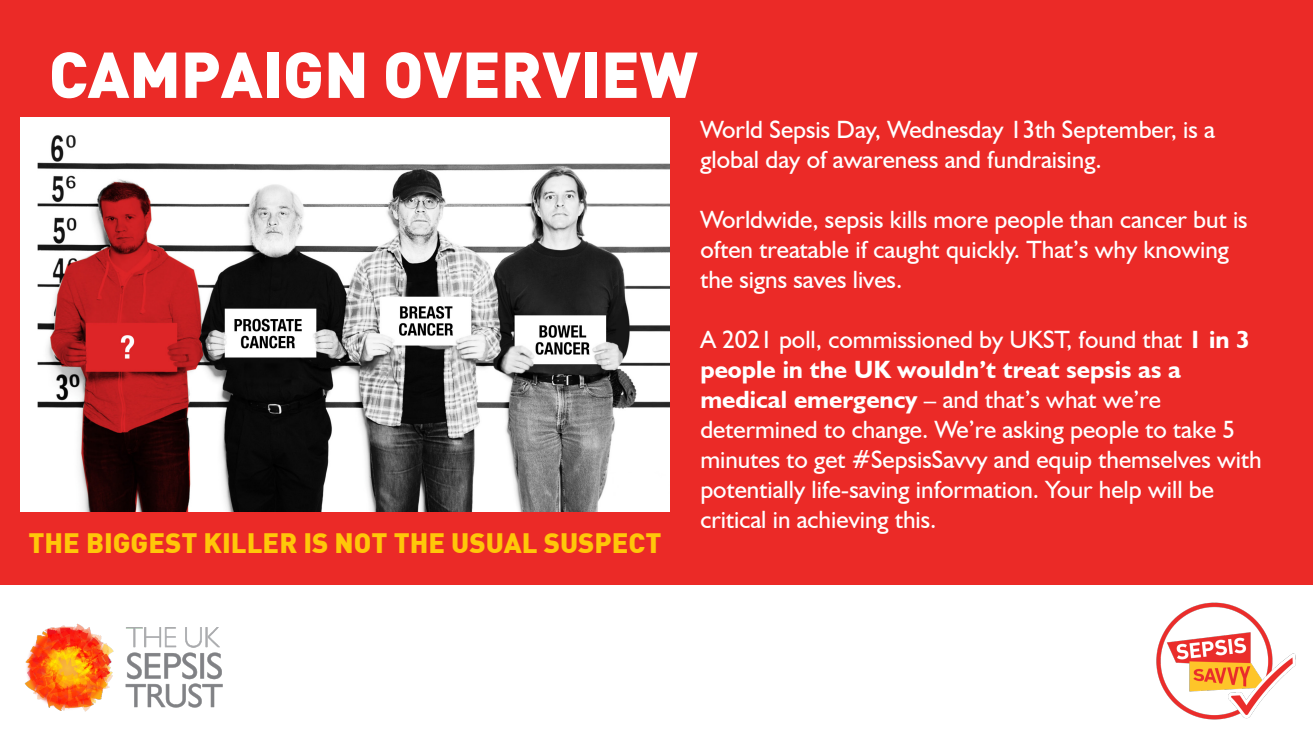
<style>
.page{position:relative;width:1313px;height:750px;background:#fff}
.page>*{position:absolute;margin:0;border:0;box-sizing:border-box;transform-origin:0 0}
.t1{font:900 63.75px "DIN";color:#fff}
.t2{font:900 27.5px "DIN";color:#ffc709}
.t3{font:25px/30px "Humanist 521 BT";color:#fff}
.t4{font:700 25px "Humanist 521 BT";color:#fff}
.s1{font-weight:700}
</style>
<div class="page">
<div style="left:0;top:0;width:1312px;height:585px;background:#eb2a27"></div>
<img style="left:21px;top:118px;width:648px;height:393px">
<img style="left:24px;top:623px;width:199px;height:89px">
<img style="left:1156px;top:602px;width:140px;height:118px">
<p class="t1" style="left:49px;top:32px;width:650px">CAMPAIGN OVERVIEW</p>
<p class="t2" style="left:28px;top:524px;width:634px">THE BIGGEST KILLER IS NOT THE USUAL SUSPECT</p>
<p class="t3" style="left:700px;top:114px;width:516px">World Sepsis Day, Wednesday 13th September, is a global day of awareness and fundraising.</p>
<p class="t3" style="left:700px;top:204px;width:549px">Worldwide, sepsis kills more people than cancer but is</p>
<p class="t3" style="left:700px;top:234px;width:530px">often treatable if caught quickly. That’s why knowing the signs saves lives.</p>
<p class="t3" style="left:700px;top:324px;width:551px">A 2021 poll, commissioned by UKST, found that <span class="s1">1 in 3</span></p>
<p class="t4" style="left:700px;top:354px;width:482px">people in the UK wouldn’t treat sepsis as a</p>
<p class="t3" style="left:700px;top:384px;width:462px"><span class="s1">medical emergency</span> – and that’s what we’re</p>
<p class="t3" style="left:700px;top:414px;width:563px">determined to change. We’re asking people to take 5 minutes to get #SepsisSavvy and equip themselves with potentially life-saving information. Your help will be</p>
<p class="t3" style="left:700px;top:504px;width:238px">critical in achieving this.</p>
</div>
